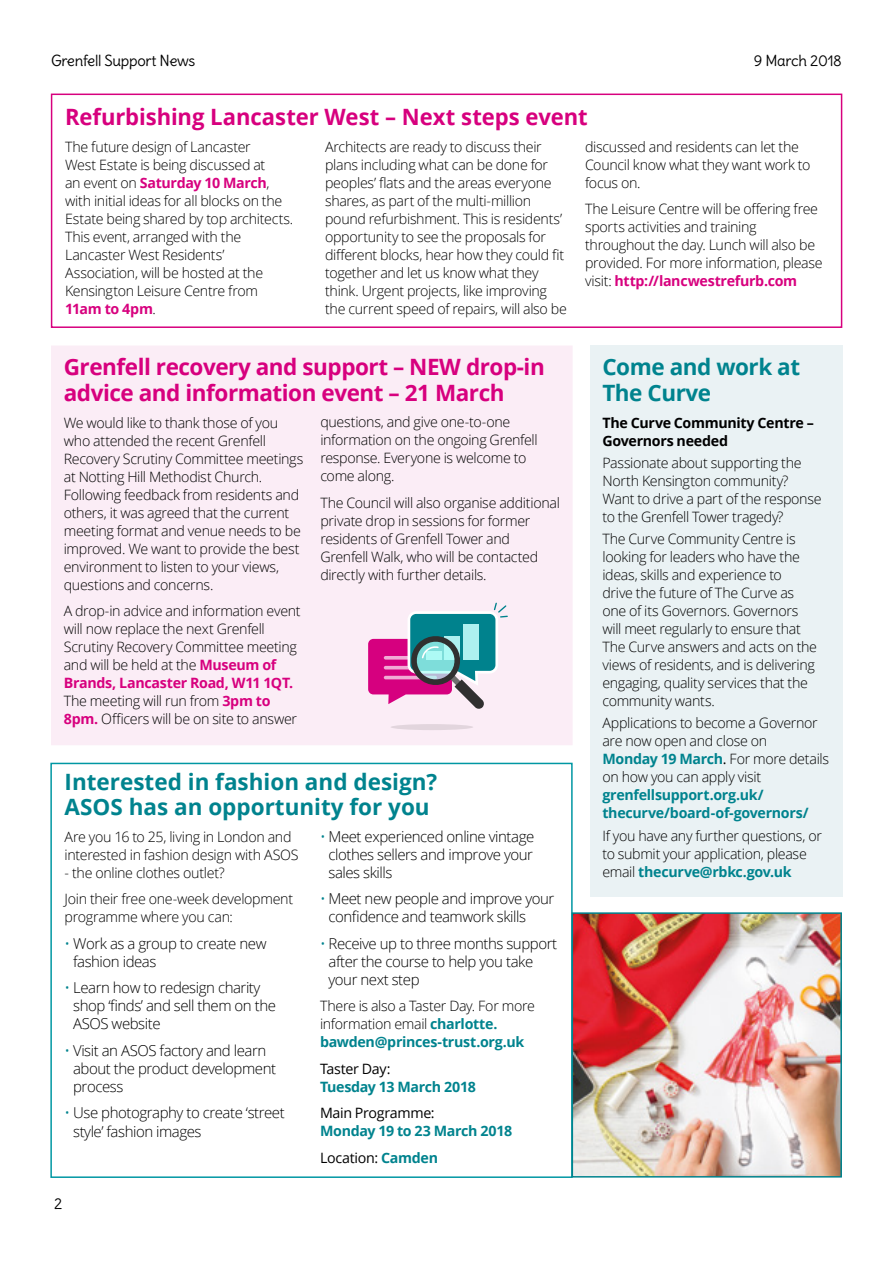
<style>
.page{position:relative;width:893px;height:1263px;background:#fff}
.page>*{position:absolute;margin:0;border:0;box-sizing:border-box;transform-origin:0 0}
.t1{font:700 22.5px/25.5px "Open Sans";letter-spacing:-.02em;color:#d7007e}
.t2{font:700 22.5px/25.5px "Open Sans";color:#00838e}
.t3{font:700 22.5px "Open Sans";color:#d7007e}
.t4{font:700 22.5px/25.5px "Open Sans";letter-spacing:-.02em;color:#00838e}
.t5{font:300 15px/18px "Open Sans";letter-spacing:-.03em;color:#000}
.t6{font:15px "Delius";letter-spacing:-.02em;color:#000}
.t7{font:300 14.25px/18px "Open Sans";letter-spacing:-.02em;color:#000}
.t8{font:700 14.25px/26.5px "Open Sans";letter-spacing:-.02em;color:#00838e}
.t9{font:700 14.25px/18px "Open Sans";letter-spacing:-.02em;color:#000}
.t10{font:14.25px "Open Sans";letter-spacing:-.025em;color:#000}
.s1{font-weight:700;color:#d7007e}
.s2{color:#00838e}
.s3{font-weight:700;color:#00838e}
.s4{font-weight:400;color:#000}
.s5{font-weight:400}
</style>
<div class="page">
<div style="left:51px;top:94px;width:791px;height:234px;border:2px solid #d7007e"></div>
<div style="left:51px;top:346px;width:522px;height:399px;background:#fbedf6"></div>
<div style="left:50px;top:763px;width:523px;height:415px;border:2px solid #0097a3"></div>
<div style="left:590px;top:345px;width:252px;height:552px;background:#eaf2f4"></div>
<img style="left:575px;top:915px;width:264px;height:259px">
<div style="left:572px;top:912px;width:270px;height:265px;border:2px solid #00838e"></div>
<div style="left:390px;top:724px;width:83px;height:6px;background:#e2d5dd;border-radius:50%"></div>
<svg style="left:368px;top:603px;width:140px;height:106px;background:#aaa0bc"></svg>
<p class="t6" style="left:51px;top:51px;width:146px">Grenfell Support News</p>
<p class="t6" style="left:754px;top:51px;width:90px">9 March 2018</p>
<h1 class="t3" style="left:65px;top:101px;width:524px">Refurbishing Lancaster West – Next steps event</h1>
<p class="t7" style="left:65px;top:137px;width:230px">The future design of Lancaster<br>West Estate is being discussed at<br>an event on <span class="s1">Saturday 10 March</span>, with initial ideas for all blocks on the<br>Estate being shared by top architects.<br>This event, arranged with the<br>Lancaster West Residents’<br>Association, will be hosted at the<br>Kensington Leisure Centre from<br><span class="s1">11am to 4pm</span>.</p>
<p class="t7" style="left:325px;top:137px;width:243px">Architects are ready to discuss their plans including what can be done for peoples’ flats and the areas everyone shares, as part of the multi-million pound refurbishment. This is residents’ opportunity to see the proposals for different blocks, hear how they could fit together and let us know what they think. Urgent projects, like improving the current speed of repairs, will also be</p>
<p class="t7" style="left:585px;top:137px;width:227px">discussed and residents can let the<br>Council know what they want work to focus on.</p>
<p class="t7" style="left:585px;top:199px;width:239px">The Leisure Centre will be offering free sports activities and training throughout the day. Lunch will also be provided. For more information, please visit: <span class="s1">http://lancwestrefurb.com</span></p>
<h1 class="t1" style="left:64px;top:354px;width:483px">Grenfell recovery and support – NEW drop-in advice and information event – 21 March</h1>
<p class="t7" style="left:64px;top:413px;width:241px">We would like to thank those of you who attended the recent Grenfell Recovery Scrutiny Committee meetings at Notting Hill Methodist Church.<br>Following feedback from residents and others, it was agreed that the current meeting format and venue needs to be improved. We want to provide the best environment to listen to your views, questions and concerns.</p>
<p class="t7" style="left:64px;top:601px;width:238px">A drop-in advice and information event will now replace the next Grenfell Scrutiny Recovery Committee meeting and will be held at the <span class="s1">Museum of Brands, Lancaster Road, W11 1QT.<br></span>The meeting will run from <span class="s1">3pm to 8pm.</span> Officers will be on site to answer</p>
<p class="t7" style="left:320px;top:413px;width:219px">questions, and give one-to-one information on the ongoing Grenfell response. Everyone is welcome to come along.</p>
<p class="t7" style="left:320px;top:493px;width:241px">The Council will also organise additional private drop in sessions for former residents of Grenfell Tower and Grenfell Walk, who will be contacted directly with further details.</p>
<h1 class="t2" style="left:65px;top:768px;width:374px">Interested in fashion and design?<br>ASOS has an opportunity for you</h1>
<p class="t7" style="left:65px;top:827px;width:235px">Are you 16 to 25, living in London and interested in fashion design with ASOS</p>
<p class="t7" style="left:65px;top:859px;width:230px;line-height:26.5px">- the online clothes outlet?<br>Join their free one-week development</p>
<p class="t7" style="left:65px;top:908px;width:170px">programme where you can:</p>
<p class="t5" style="left:73px;top:934px;width:195px;text-indent:-9px"><span class="s2">•</span> Work as a group to create new fashion ideas</p>
<p class="t5" style="left:73px;top:979px;width:204px;text-indent:-9px"><span class="s2">•</span> Learn how to redesign charity shop ‘finds’ and sell them on the<br>ASOS website</p>
<p class="t5" style="left:73px;top:1041px;width:204px;text-indent:-9px"><span class="s2">•</span> Visit an ASOS factory and learn about the product development process</p>
<p class="t5" style="left:73px;top:1104px;width:213px;text-indent:-9px"><span class="s2">•</span> Use photography to create ‘street style’ fashion images</p>
<p class="t5" style="left:329px;top:827px;width:207px;text-align:justify;text-indent:-9px"><span class="s2">•</span> Meet experienced online vintage clothes sellers and improve your sales skills</p>
<p class="t5" style="left:329px;top:889px;width:227px;text-indent:-9px"><span class="s2">•</span> Meet new people and improve your confidence and teamwork skills</p>
<p class="t5" style="left:329px;top:934px;width:230px;text-indent:-9px"><span class="s2">•</span> Receive up to three months support after the course to help you take your next step</p>
<p class="t7" style="left:320px;top:997px;width:216px">There is also a Taster Day. For more information email <span class="s3">charlotte. bawden@princes-trust.org.uk</span></p>
<p class="t10" style="left:320px;top:1059px;width:72px">Taster Day:</p>
<p class="t8" style="left:320px;top:1073px;width:157px">Tuesday 13 March 2018</p>
<p class="t10" style="left:320px;top:1103px;width:116px">Main Programme:</p>
<p class="t8" style="left:320px;top:1118px;width:194px">Monday 19 to 23 March 2018<br><span class="s4">Location:</span> Camden</p>
<p class="t6" style="left:54px;top:1194px;width:10px">2</p>
<h1 class="t4" style="left:602px;top:354px;width:199px">Come and work at<br>The Curve</h1>
<p class="t9" style="left:602px;top:413px;width:213px">The Curve Community Centre –<br>Governors needed</p>
<p class="t7" style="left:602px;top:453px;width:221px">Passionate about supporting the<br>North Kensington community?<br>Want to drive a part of the response to the Grenfell Tower tragedy?</p>
<p class="t7" style="left:602px;top:529px;width:216px">The Curve Community Centre is looking for leaders who have the ideas, skills and experience to<br>drive the future of The Curve as one of its Governors. Governors will meet regularly to ensure that<br>The Curve answers and acts on the views of residents, and is delivering engaging, quality services that the community wants.</p>
<p class="t7" style="left:602px;top:714px;width:228px">Applications to become a Governor are now open and close on<br><span class="s3">Monday 19 March</span><span class="s5">.</span> For more details on how you can apply visit</p>
<p class="t8" style="left:602px;top:786px;width:208px;line-height:18px">grenfellsupport.org.uk/ thecurve/board-of-governors/</p>
<p class="t7" style="left:602px;top:826px;width:221px">If you have any further questions, or to submit your application, please email <span class="s3">thecurve@rbkc.gov.uk</span></p>
</div>
